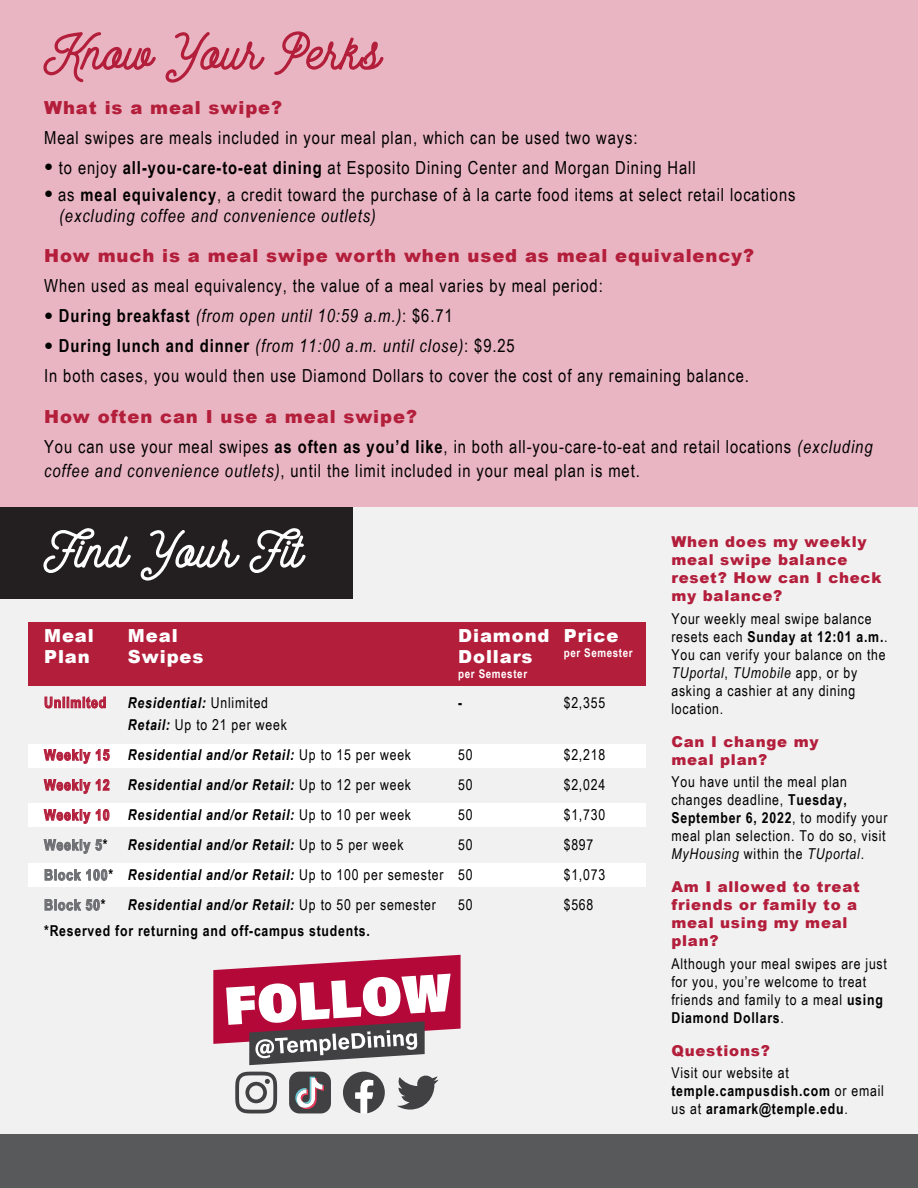
<style>
.page{position:relative;width:918px;height:1188px;background:#fff}
.page>*{position:absolute;margin:0;border:0;box-sizing:border-box;transform-origin:0 0}
.t1{font:300 60px "Hustle Script";color:#b31e3b}
.t2{font:300 60px "Hustle Script";color:#fff}
.t3{font:18px/21px "Arial Narrow";letter-spacing:.05em;color:#000}
.t4{font:900 18px "Arial";letter-spacing:.05em;color:#b31e3b}
.t5{font:italic 18px "Arial Narrow";letter-spacing:.05em;color:#000}
.t6{font:900 18px/21px "Arial";letter-spacing:.05em;color:#fff}
.t7{font:15px/18px "Arial Narrow";letter-spacing:.05em;color:#000}
.t8{font:italic 700 15px/30px "Arial Narrow";letter-spacing:.05em;color:#000}
.t9{font:900 15px/18px "Arial";letter-spacing:.05em;color:#b31e3b}
.t10{font:700 15px/18px "Arial Narrow";letter-spacing:.05em;color:#000}
.t11{font:700 15px/30px "Arial Narrow";letter-spacing:.05em;color:#b31e3b}
.t12{font:700 12px "Arial Narrow";letter-spacing:.05em;color:#fff}
.s1{font-size:15px}
.s2{font-weight:700}
.s3{font-style:italic}
.s4{font-style:normal;font-size:15px}
.s5{font-weight:700;font-style:normal}
.s6{font-style:normal}
.s7{color:#6d6e71}
.s8{color:#000}
.s9{font-weight:700;font-style:italic}
.s10{font-weight:400;font-style:normal}
.s11{font-weight:400}
</style>
<div class="page">
<div style="left:0;top:507px;width:918px;height:681px;background:#f1f1f2"></div>
<div style="left:0;top:0;width:918px;height:507px;background:#eab5c2"></div>
<svg style="left:43px;top:32px;width:113px;height:51px"></svg>
<svg style="left:166px;top:32px;width:99px;height:51px"></svg>
<svg style="left:274px;top:31px;width:109px;height:44px"></svg>
<div style="left:0;top:1134px;width:918px;height:54px;background:#58595b"></div>
<div style="left:0;top:507px;width:352px;height:92px;background:#231f20"></div>
<svg style="left:43px;top:528px;width:88px;height:45px"></svg>
<svg style="left:141px;top:530px;width:99px;height:51px"></svg>
<svg style="left:249px;top:528px;width:57px;height:45px"></svg>
<div style="left:28px;top:622px;width:618px;height:64px;background:#b31e3b"></div>
<div style="left:28px;top:744px;width:618px;height:24px;background:#fff"></div>
<div style="left:28px;top:804px;width:618px;height:23px;background:#fff"></div>
<div style="left:28px;top:863px;width:618px;height:24px;background:#fff"></div>
<svg style="left:44px;top:696px;width:62px;height:13px"></svg>
<svg style="left:43px;top:749px;width:67px;height:15px"></svg>
<svg style="left:43px;top:779px;width:67px;height:15px"></svg>
<svg style="left:43px;top:809px;width:67px;height:15px"></svg>
<svg style="left:43px;top:839px;width:59px;height:15px"></svg>
<svg style="left:44px;top:869px;width:64px;height:12px"></svg>
<svg style="left:44px;top:899px;width:56px;height:12px"></svg>
<svg style="left:213px;top:955px;width:248px;height:110px"></svg>
<svg style="left:235px;top:1072px;width:42px;height:41px"></svg>
<div style="left:289px;top:1072px;width:42px;height:41px;background:#414042;border-radius:10px"></div>
<svg style="left:295px;top:1077px;width:29px;height:32px"></svg>
<svg style="left:343px;top:1072px;width:42px;height:41px"></svg>
<svg style="left:397px;top:1075px;width:42px;height:35px"></svg>
<h1 class="t1" style="left:44px;top:21px;width:338px">Know Your Perks</h1>
<p class="t4" style="left:44px;top:94px;width:239px">What is a meal swipe?</p>
<p class="t3" style="left:44px;top:126px;width:595px">Meal swipes are meals included in your meal plan, which can be used two ways:</p>
<p class="t3" style="left:44px;top:156px;width:653px"><span class="s1">●</span> to enjoy <span class="s2">all-you-care-to-eat dining</span> at Esposito Dining Center and Morgan Dining Hall</p>
<p class="t3" style="left:59px;top:183px;width:738px;text-indent:-15px"><span class="s1">●</span> as <span class="s2">meal equivalency</span>, a credit toward the purchase of à la carte food items at select retail locations <span class="s3">(excluding coffee and convenience outlets)</span></p>
<p class="t4" style="left:44px;top:243px;width:712px">How much is a meal swipe worth when used as meal equivalency?</p>
<p class="t3" style="left:44px;top:275px;width:560px">When used as meal equivalency, the value of a meal varies by meal period:</p>
<p class="t5" style="left:44px;top:303px;width:410px"><span class="s4">●</span> <span class="s5">During breakfast</span> (from open until 10:59 a.m.)<span class="s6">: $6.71</span></p>
<p class="t3" style="left:44px;top:330px;width:706px;line-height:30px"><span class="s1">●</span> <span class="s2">During lunch and dinner</span> <span class="s3">(from 11:00 a.m. until close)</span>: $9.25<br>In both cases, you would then use Diamond Dollars to cover the cost of any remaining balance.</p>
<p class="t4" style="left:44px;top:403px;width:374px">How often can I use a meal swipe?</p>
<p class="t3" style="left:44px;top:434px;width:830px;line-height:24px">You can use your meal swipes <span class="s2">as often as you’d like</span>, in both all-you-care-to-eat and retail locations <span class="s3">(excluding coffee and convenience outlets)</span>, until the limit included in your meal plan is met.</p>
<h1 class="t2" style="left:44px;top:518px;width:260px">Find Your Fit</h1>
<p class="t6" style="left:44px;top:624px;width:51px">Meal<br>Plan</p>
<p class="t11" style="left:44px;top:687px;width:64px">Unlimited</p>
<p class="t11" style="left:44px;top:739px;width:70px">Weekly 15<br>Weekly 12<br>Weekly 10<br><span class="s7">Weekly 5</span><span class="s8">*<br></span><span class="s7">Block 100</span><span class="s8">*<br></span><span class="s7">Block 50</span><span class="s8">*</span></p>
<p class="t6" style="left:128px;top:624px;width:77px">Meal<br>Swipes</p>
<p class="t7" style="left:128px;top:691px;width:160px;line-height:22.5px"><span class="s9">Residential:</span> Unlimited<br><span class="s9">Retail:</span> Up to 21 per week</p>
<p class="t8" style="left:128px;top:739px;width:317px">Residential and/or Retail: <span class="s10">Up to 15 per week </span>Residential and/or Retail: <span class="s10">Up to 12 per week </span>Residential and/or Retail: <span class="s10">Up to 10 per week </span>Residential and/or Retail: <span class="s10">Up to 5 per week </span>Residential and/or Retail: <span class="s10">Up to 100 per semester </span>Residential and/or Retail: <span class="s10">Up to 50 per semester</span></p>
<p class="t10" style="left:44px;top:921px;width:327px">*Reserved for returning and off-campus students.</p>
<p class="t6" style="left:458px;top:624px;width:93px">Diamond<br>Dollars</p>
<p class="t12" style="left:458px;top:664px;width:70px">per Semester</p>
<p class="t10" style="left:458px;top:693px;width:6px">-</p>
<p class="t7" style="left:458px;top:739px;width:16px;line-height:30px;text-align:justify">50<br>50<br>50<br>50<br>50<br>50</p>
<p class="t6" style="left:564px;top:624px;width:56px">Price</p>
<p class="t12" style="left:564px;top:643px;width:70px">per Semester</p>
<p class="t7" style="left:564px;top:693px;width:43px">$2,355</p>
<p class="t7" style="left:564px;top:739px;width:43px;line-height:30px">$2,218 $2,024 $1,730 $897 $1,073 $568</p>
<p class="t9" style="left:671px;top:533px;width:211px">When does my weekly meal swipe balance reset? How can I check my balance?</p>
<p class="t7" style="left:671px;top:609px;width:218px">Your weekly meal swipe balance resets each <span class="s2">Sunday at 12:01 a.m.</span>.<br>You can verify your balance on the<br><span class="s3">TUportal</span>, <span class="s3">TUmobile</span> app, or by asking a cashier at any dining location.</p>
<p class="t9" style="left:671px;top:732px;width:149px">Can I change my meal plan?</p>
<p class="t7" style="left:671px;top:773px;width:218px">You have until the meal plan changes deadline, <span class="s2">Tuesday,<br>September 6, 2022</span>, to modify your meal plan selection. To do so, visit<br><span class="s3">MyHousing</span> within the <span class="s3">TUportal</span>.</p>
<p class="t9" style="left:671px;top:878px;width:190px">Am I allowed to treat friends or family to a meal using my meal plan?</p>
<p class="t7" style="left:671px;top:954px;width:217px">Although your meal swipes are just for you, you’re welcome to treat friends and family to a meal <span class="s2">using<br>Diamond Dollars</span>.</p>
<p class="t9" style="left:671px;top:1041px;width:100px">Questions?</p>
<p class="t10" style="left:671px;top:1063px;width:214px"><span class="s11">Visit our website at </span>temple.campusdish.com <span class="s11">or email us at</span> aramark@temple.edu<span class="s11">.</span></p>
</div>
